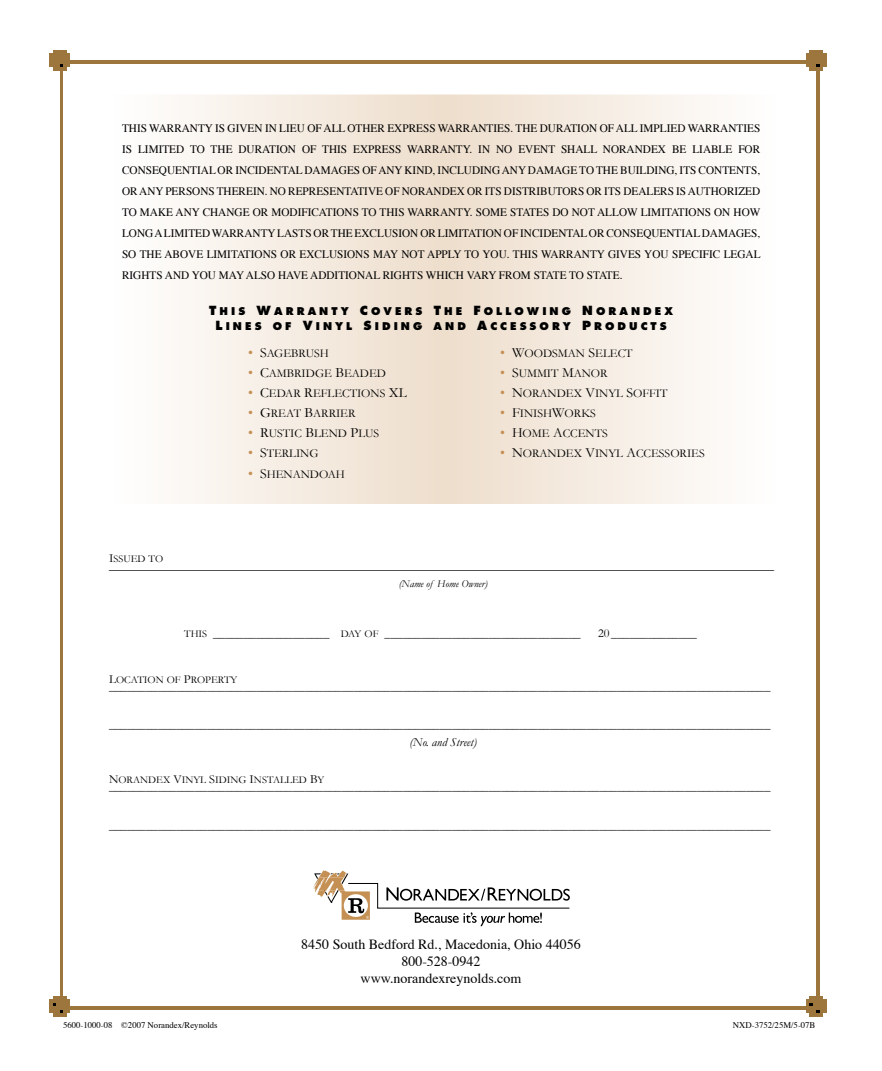
<style>
.page{position:relative;width:882px;height:1071px;background:#fff}
.page>*{position:absolute;margin:0;border:0;box-sizing:border-box;transform-origin:0 0}
.t1{font:14px "Garamond";color:#000}
.t2{font:14px/16.8px "Times";color:#000;text-align:center}
.t3{font:12.25px "Garamond";color:#000}
.t4{font:italic 12.25px "Garamond";color:#000}
.t5{font:11.9px "Garamond";color:#000}
.t6{font:11.38px/21px "Times";color:#000;text-align:justify}
.t7{font:italic 10.5px "Garamond";color:#000}
.t8{font:800 10.33px/14.7px "Futura";letter-spacing:.295em;color:#000;text-align:center}
.t9{font:10.33px "Garamond";color:#000}
.t10{font:8.75px "Times";color:#000}
.s1{font-size:12.25px}
.s2{font-size:14px;color:#c59054}
.s3{font-size:14px}
.s4{font-size:10.33px}
</style>
<div class="page">
<img style="left:49px;top:50px;width:778px;height:967px">
<svg style="left:110px;top:97px;width:663px;height:404px"></svg>
<div style="left:107px;top:94px;width:669px;height:410px;border:2px solid #fff"></div>
<svg style="left:313px;top:870px;width:257px;height:56px"></svg>
<p class="t6" style="left:122px;top:117px;width:640px">THIS WARRANTY IS GIVEN IN LIEU OF ALL OTHER EXPRESS WARRANTIES. THE DURATION OF ALL IMPLIED WARRANTIES IS LIMITED TO THE DURATION OF THIS EXPRESS WARRANTY. IN NO EVENT SHALL NORANDEX BE LIABLE FOR CONSEQUENTIAL OR INCIDENTAL DAMAGES OF ANY KIND, INCLUDING ANY DAMAGE TO THE BUILDING, ITS CONTENTS, OR ANY PERSONS THEREIN. NO REPRESENTATIVE OF NORANDEX OR ITS DISTRIBUTORS OR ITS DEALERS IS AUTHORIZED TO MAKE ANY CHANGE OR MODIFICATIONS TO THIS WARRANTY. SOME STATES DO NOT ALLOW LIMITATIONS ON HOW LONG A LIMITED WARRANTY LASTS OR THE EXCLUSION OR LIMITATION OF INCIDENTAL OR CONSEQUENTIAL DAMAGES, SO THE ABOVE LIMITATIONS OR EXCLUSIONS MAY NOT APPLY TO YOU. THIS WARRANTY GIVES YOU SPECIFIC LEGAL RIGHTS AND YOU MAY ALSO HAVE ADDITIONAL RIGHTS WHICH VARY FROM STATE TO STATE.</p>
<p class="t8" style="left:209px;top:304px;width:465px"><span class="s1">T</span>HIS <span class="s1">W</span>ARRANTY <span class="s1">C</span>OVERS <span class="s1">T</span>HE <span class="s1">F</span>OLLOWING <span class="s1">N</span> ORANDEX<br><span class="s1">L</span>INES OF <span class="s1">V</span>INYL <span class="s1">S</span>IDING AND <span class="s1">A</span>CC ESSORY <span class="s1">P</span>RODUCT S</p>
<p class="t5" style="left:248px;top:346px;width:82px"><span class="s2">•</span> <span class="s3">S</span>AGEBRUSH</p>
<p class="t5" style="left:500px;top:346px;width:134px"><span class="s2">•</span> <span class="s3">W</span>OODSMAN <span class="s3">S</span>ELECT</p>
<p class="t5" style="left:248px;top:366px;width:140px"><span class="s2">•</span> <span class="s3">C</span>AMBRIDGE <span class="s3">B</span>EADED</p>
<p class="t5" style="left:500px;top:366px;width:109px"><span class="s2">•</span> <span class="s3">S</span>UMMIT <span class="s3">M</span>ANOR</p>
<p class="t5" style="left:248px;top:386px;width:160px"><span class="s2">•</span> <span class="s3">C</span>EDAR <span class="s3">R</span>EFLECTIONS <span class="s3">XL</span></p>
<p class="t5" style="left:500px;top:386px;width:169px"><span class="s2">•</span> <span class="s3">N</span>ORANDEX <span class="s3">V</span>INYL <span class="s3">S</span>OFFIT</p>
<p class="t5" style="left:248px;top:406px;width:109px"><span class="s2">•</span> <span class="s3">G</span>REAT <span class="s3">B</span>ARRIER</p>
<p class="t5" style="left:500px;top:406px;width:97px"><span class="s2">•</span> <span class="s3">F</span>INISH<span class="s3">W</span>ORKS</p>
<p class="t5" style="left:248px;top:426px;width:133px"><span class="s2">•</span> <span class="s3">R</span>USTIC <span class="s3">B</span>LEND <span class="s3">P</span>LUS</p>
<p class="t5" style="left:500px;top:426px;width:109px"><span class="s2">•</span> <span class="s3">H</span>OME <span class="s3">A</span>CCENTS</p>
<p class="t5" style="left:248px;top:447px;width:72px"><span class="s2">•</span> <span class="s3">S</span>TERLING</p>
<p class="t5" style="left:500px;top:447px;width:206px"><span class="s2">•</span> <span class="s3">N</span>ORANDEX <span class="s3">V</span>INYL <span class="s3">A</span>CCESSORIES</p>
<p class="t5" style="left:248px;top:467px;width:98px"><span class="s2">•</span> <span class="s3">S</span>HENANDOAH</p>
<p class="t9" style="left:109px;top:553px;width:56px"><span class="s1">I</span>SSUED TO</p>
<p class="t1" style="left:109px;top:556px;width:667px">_______________________________________________________________________________________________</p>
<p class="t7" style="left:399px;top:577px;width:90px">(Name of Home Owner)</p>
<p class="t3" style="left:184px;top:626px;width:398px"><span class="s4">THIS</span> ___________________ <span class="s4">DAY OF</span> ________________________________</p>
<p class="t3" style="left:598px;top:626px;width:100px">20 ______________</p>
<p class="t9" style="left:109px;top:674px;width:130px"><span class="s1">L</span>OCATION OF <span class="s1">P</span>ROPERTY</p>
<p class="t3" style="left:109px;top:679px;width:663px">____________________________________________________________________________________________________________</p>
<p class="t3" style="left:109px;top:717px;width:663px">____________________________________________________________________________________________________________</p>
<p class="t4" style="left:409px;top:735px;width:69px">(No. and Street)</p>
<p class="t9" style="left:109px;top:774px;width:217px"><span class="s1">N</span>ORANDEX <span class="s1">V</span>INYL <span class="s1">S</span>IDING <span class="s1">I</span>NSTALLED <span class="s1">B</span>Y</p>
<p class="t3" style="left:109px;top:779px;width:663px">____________________________________________________________________________________________________________</p>
<p class="t3" style="left:109px;top:818px;width:663px">____________________________________________________________________________________________________________</p>
<p class="t2" style="left:301px;top:935px;width:281px">8450 South Bedford Rd., Macedonia, Ohio 44056<br>800-528-0942<br>www.norandexreynolds.com</p>
<p class="t10" style="left:63px;top:1017px;width:156px">5600-1000-08 ©2007 Norandex/Reynolds</p>
<p class="t10" style="left:733px;top:1017px;width:84px">NXD-3752/25M/5-07B</p>
</div>
